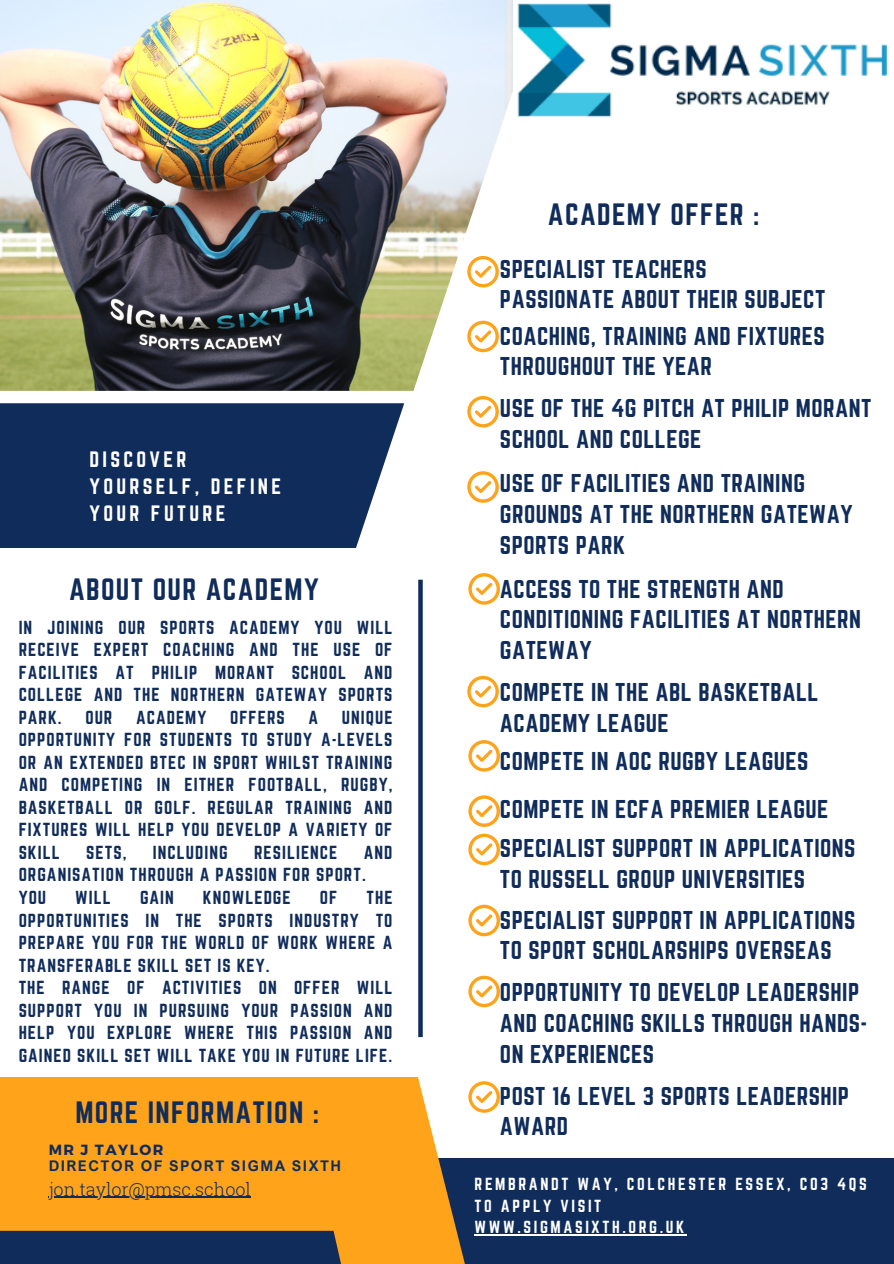
<style>
.page{position:relative;width:894px;height:1264px;background:#fff}
.page>*{position:absolute;margin:0;border:0;box-sizing:border-box;transform-origin:0 0}
.t1{font:27px "Norwester";letter-spacing:.05em;color:#102c5b}
.t2{font:22.5px/30.6px "Norwester";letter-spacing:.02em;color:#102c5b}
.t3{font:19.5px/27px "Norwester";letter-spacing:.17em;color:#fff}
.t4{font:300 18px "Roboto Slab";color:#102c5b}
.t5{font:16.5px/22.5px "Norwester";letter-spacing:.06em;color:#102c5b;text-align:justify}
.t6{font:15.3px "Norwester";letter-spacing:.17em;color:#fff}
.t7{font:700 14.7px "Arial Nova";letter-spacing:.1em;color:#102c5b}
.t8{font:700 14.7px "Montserrat";letter-spacing:.1em;color:#102c5b}
</style>
<div class="page">
<div style="left:0;top:403px;width:404px;height:145px;background:#102c5b"></div>
<img style="left:0;top:0;width:513px;height:391px">
<div style="left:381px;top:1157px;width:512px;height:106px;background:#0f2c5b"></div>
<div style="left:0;top:1076px;width:474px;height:187px;background:#ffa31a"></div>
<svg style="left:467px;top:256px;width:31px;height:31px"></svg>
<svg style="left:467px;top:321px;width:31px;height:31px"></svg>
<svg style="left:467px;top:396px;width:31px;height:31px"></svg>
<svg style="left:467px;top:471px;width:31px;height:32px"></svg>
<svg style="left:468px;top:573px;width:32px;height:31px"></svg>
<svg style="left:467px;top:676px;width:31px;height:31px"></svg>
<svg style="left:418px;top:579px;width:4px;height:458px;background:#1e3965"></svg>
<div style="left:0;top:1230px;width:393px;height:33px;background:#0f2c5b"></div>
<svg style="left:468px;top:740px;width:32px;height:31px"></svg>
<img style="left:517px;top:3px;width:370px;height:114px">
<hr style="left:474px;top:1234px;width:212px;height:1px;background:#fff">
<hr style="left:49px;top:1196px;width:202px;height:1px;background:#102c5b">
<svg style="left:468px;top:795px;width:32px;height:32px"></svg>
<svg style="left:468px;top:833px;width:32px;height:32px"></svg>
<svg style="left:468px;top:904px;width:32px;height:32px"></svg>
<svg style="left:468px;top:975px;width:32px;height:32px"></svg>
<svg style="left:467px;top:1080px;width:33px;height:65px"></svg>
<p class="t3" style="left:89px;top:445px;width:193px">DISCOVER<br>YOURSELF, DEFINE<br>YOUR FUTURE</p>
<p class="t1" style="left:69px;top:572px;width:251px">ABOUT OUR ACADEMY</p>
<p class="t5" style="left:19px;top:615px;width:375px">IN JOINING OUR SPORTS ACADEMY YOU WILL RECEIVE EXPERT COACHING AND THE USE OF FACILITIES AT PHILIP MORANT SCHOOL AND COLLEGE AND THE NORTHERN GATEWAY SPORTS PARK.</p>
<p class="t5" style="left:19px;top:706px;width:375px;text-indent:323px">UNIQUE OPPORTUNITY FOR STUDENTS TO STUDY A-LEVELS OR AN EXTENDED BTEC IN SPORT WHILST TRAINING AND COMPETING IN EITHER FOOTBALL, RUGBY, BASKETBALL OR GOLF. REGULAR TRAINING AND FIXTURES WILL HELP YOU DEVELOP A VARIETY OF SKILL</p>
<p class="t5" style="left:85px;top:706px;width:28px">OUR</p>
<p class="t5" style="left:136px;top:706px;width:72px">ACADEMY</p>
<p class="t5" style="left:230px;top:706px;width:56px">OFFERS</p>
<p class="t5" style="left:308px;top:706px;width:11px">A</p>
<p class="t5" style="left:19px;top:841px;width:375px;text-indent:345px">AND<br>ORGANISATION THROUGH A PASSION FOR SPORT.</p>
<p class="t5" style="left:19px;top:886px;width:29px">YOU</p>
<p class="t5" style="left:75px;top:886px;width:37px">WILL</p>
<p class="t5" style="left:140px;top:886px;width:35px">GAIN</p>
<p class="t5" style="left:203px;top:886px;width:89px">KNOWLEDGE</p>
<p class="t5" style="left:320px;top:886px;width:19px">OF</p>
<p class="t5" style="left:86px;top:841px;width:42px">SETS,</p>
<p class="t5" style="left:153px;top:841px;width:76px">INCLUDING</p>
<p class="t5" style="left:254px;top:841px;width:85px">RESILIENCE</p>
<p class="t5" style="left:19px;top:886px;width:375px;text-indent:348px">THE OPPORTUNITIES IN THE SPORTS INDUSTRY TO PREPARE YOU FOR THE WORLD OF WORK WHERE A TRANSFERABLE SKILL SET IS KEY.</p>
<p class="t5" style="left:19px;top:976px;width:375px">THE RANGE OF ACTIVITIES ON OFFER WILL SUPPORT YOU IN PURSUING YOUR PASSION AND HELP YOU EXPLORE WHERE THIS PASSION AND GAINED SKILL SET WILL TAKE YOU IN FUTURE LIFE.</p>
<p class="t1" style="left:75px;top:1096px;width:245px">MORE INFORMATION :</p>
<p class="t7" style="left:49px;top:1156px;width:294px">DIRECTOR OF SPORT SIGMA SIXTH</p>
<p class="t8" style="left:49px;top:1139px;width:116px">MR J TAYLOR</p>
<p class="t4" style="left:49px;top:1176px;width:204px">jon.taylor@pmsc.school</p>
<p class="t1" style="left:547px;top:198px;width:213px">ACADEMY OFFER :</p>
<p class="t2" style="left:500px;top:253px;width:208px">SPECIALIST TEACHERS</p>
<p class="t2" style="left:500px;top:284px;width:327px">PASSIONATE ABOUT THEIR SUBJECT</p>
<p class="t2" style="left:500px;top:320px;width:326px">COACHING, TRAINING AND FIXTURES<br>THROUGHOUT THE YEAR</p>
<p class="t2" style="left:500px;top:393px;width:373px">USE OF THE 4G PITCH AT PHILIP MORANT<br>SCHOOL AND COLLEGE</p>
<p class="t2" style="left:500px;top:468px;width:354px">USE OF FACILITIES AND TRAINING<br>GROUNDS AT THE NORTHERN GATEWAY<br>SPORTS PARK</p>
<p class="t2" style="left:500px;top:573px;width:362px">ACCESS TO THE STRENGTH AND<br>CONDITIONING FACILITIES AT NORTHERN<br>GATEWAY</p>
<p class="t2" style="left:500px;top:676px;width:320px">COMPETE IN THE ABL BASKETBALL<br>ACADEMY LEAGUE</p>
<p class="t2" style="left:500px;top:746px;width:310px">COMPETE IN AOC RUGBY LEAGUES</p>
<p class="t2" style="left:500px;top:793px;width:330px">COMPETE IN ECFA PREMIER LEAGUE</p>
<p class="t2" style="left:500px;top:833px;width:357px">SPECIALIST SUPPORT IN APPLICATIONS<br>TO RUSSELL GROUP UNIVERSITIES</p>
<p class="t2" style="left:500px;top:904px;width:357px">SPECIALIST SUPPORT IN APPLICATIONS<br>TO SPORT SCHOLARSHIPS OVERSEAS</p>
<p class="t2" style="left:500px;top:976px;width:369px">OPPORTUNITY TO DEVELOP LEADERSHIP<br>AND COACHING SKILLS THROUGH HANDS-<br>ON EXPERIENCES</p>
<p class="t2" style="left:500px;top:1080px;width:350px">POST 16 LEVEL 3 SPORTS LEADERSHIP<br>AWARD</p>
<p class="t6" style="left:474px;top:1175px;width:393px">REMBRANDT WAY, COLCHESTER ESSEX, CO3 4QS</p>
<p class="t6" style="left:474px;top:1196px;width:128px">TO APPLY VISIT</p>
<p class="t6" style="left:474px;top:1217px;width:211px">WWW.SIGMASIXTH.ORG.UK</p>
</div>
